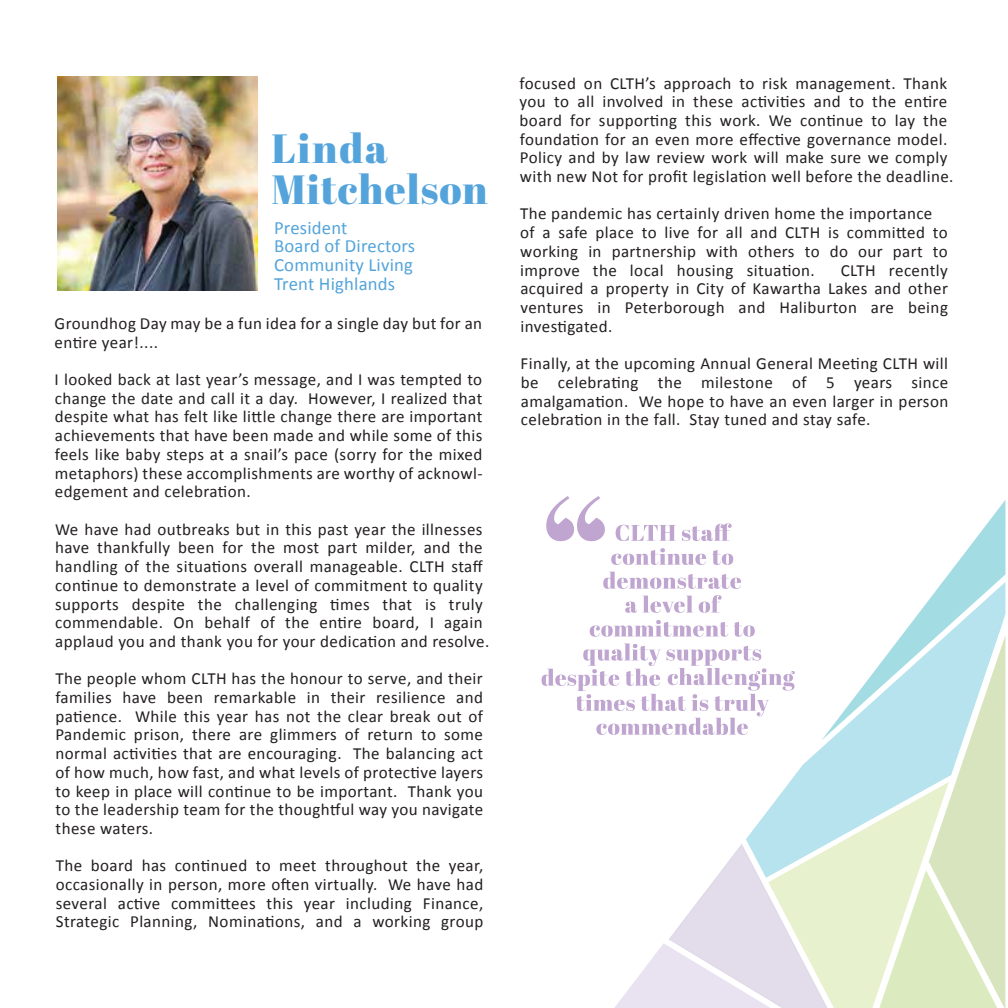
<style>
.page{position:relative;width:1008px;height:1008px;background:#fff}
.page>*{position:absolute;margin:0;border:0;box-sizing:border-box;transform-origin:0 0}
.t1{font:40.77px/40.8px "Abril Fatface";letter-spacing:.025em;color:#54a4db}
.t2{font:18.72px/18.7px "Calibri";letter-spacing:.01em;color:#54a4db}
.t3{font:16.97px/18.7px "Calibri";letter-spacing:.025em;color:#231f20;text-align:justify}
</style>
<div class="page">
<svg style="left:616px;top:525px;width:60px;height:16px"></svg>
<svg style="left:682px;top:523px;width:50px;height:18px"></svg>
<svg style="left:611px;top:548px;width:95px;height:17px"></svg>
<svg style="left:712px;top:550px;width:21px;height:15px"></svg>
<svg style="left:603px;top:572px;width:138px;height:17px"></svg>
<svg style="left:625px;top:596px;width:68px;height:17px"></svg>
<svg style="left:699px;top:595px;width:23px;height:18px"></svg>
<svg style="left:590px;top:620px;width:138px;height:17px"></svg>
<svg style="left:734px;top:622px;width:12px;height:15px"></svg>
<svg style="left:542px;top:643px;width:204px;height:92px"></svg>
<svg style="left:546px;top:496px;width:59px;height:45px"></svg>
<img style="left:58px;top:77px;width:199px;height:214px">
<svg style="left:614px;top:844px;width:154px;height:164px"></svg>
<svg style="left:768px;top:878px;width:111px;height:130px;background:#e8ecd7"></svg>
<svg style="left:942px;top:500px;width:63px;height:82px"></svg>
<svg style="left:879px;top:878px;width:126px;height:130px;background:#e0ecc7"></svg>
<svg style="left:746px;top:582px;width:259px;height:296px"></svg>
<h1 class="t1" style="left:271px;top:127px;width:218px">Linda<br>Mitchelson</h1>
<p class="t2" style="left:274px;top:218px;width:143px">President<br>Board of Directors<br>Community Living<br>Trent Highlands</p>
<p class="t3" style="left:55px;top:314px;width:429px">Groundhog Day may be a fun idea for a single day but for an entire year!....</p>
<p class="t3" style="left:55px;top:370px;width:429px">I looked back at last year’s message, and I was tempted to change the date and call it a day. However, I realized that despite what has felt like little change there are important achievements that have been made and while some of this feels like baby steps at a snail’s pace (sorry for the mixed metaphors) these accomplishments are worthy of acknowl&shy;edgement and celebration.</p>
<p class="t3" style="left:55px;top:520px;width:436px;text-align:left">We have had outbreaks but in this past year the illnesses have thankfully been for the most part milder, and the handling of the situations overall manageable. CLTH staff continue to demonstrate a level of commitment to quality supports despite the challenging times that is truly commendable. On behalf of the entire board, I again applaud you and thank you for your dedication and resolve.</p>
<p class="t3" style="left:55px;top:669px;width:429px">The people whom CLTH has the honour to serve, and their families have been remarkable in their resilience and patience. While this year has not the clear break out of Pandemic prison, there are glimmers of return to some normal activities that are encouraging. The balancing act of how much, how fast, and what levels of protective layers to keep in place will continue to be important. Thank you to the leadership team for the thoughtful way you navigate these waters.</p>
<p class="t3" style="left:56px;top:856px;width:429px">The board has continued to meet throughout the year, occasionally in person, more often virtually. We have had several active committees this year including Finance, Strategic Planning, Nominations, and a working group</p>
<p class="t3" style="left:520px;top:74px;width:435px;text-align:left">focused on CLTH’s approach to risk management. Thank you to all involved in these activities and to the entire board for supporting this work. We continue to lay the foundation for an even more effective governance model.<br>Policy and by law review work will make sure we comply with new Not for profit legislation well before the deadline.</p>
<p class="t3" style="left:520px;top:205px;width:429px;text-align:left">The pandemic has certainly driven home the importance of a safe place to live for all and CLTH is committed to working in partnership with others to do our part to improve the local housing situation.</p>
<p class="t3" style="left:520px;top:261px;width:429px;text-indent:320px">CLTH recently acquired a property in City of Kawartha Lakes and other ventures in Peterborough and Haliburton are being investigated.</p>
<p class="t3" style="left:521px;top:354px;width:429px">Finally, at the upcoming Annual General Meeting CLTH will be celebrating the milestone of 5 years since amalgamation. We hope to have an even larger in person celebration in the fall. Stay tuned and stay safe.</p>
</div>
